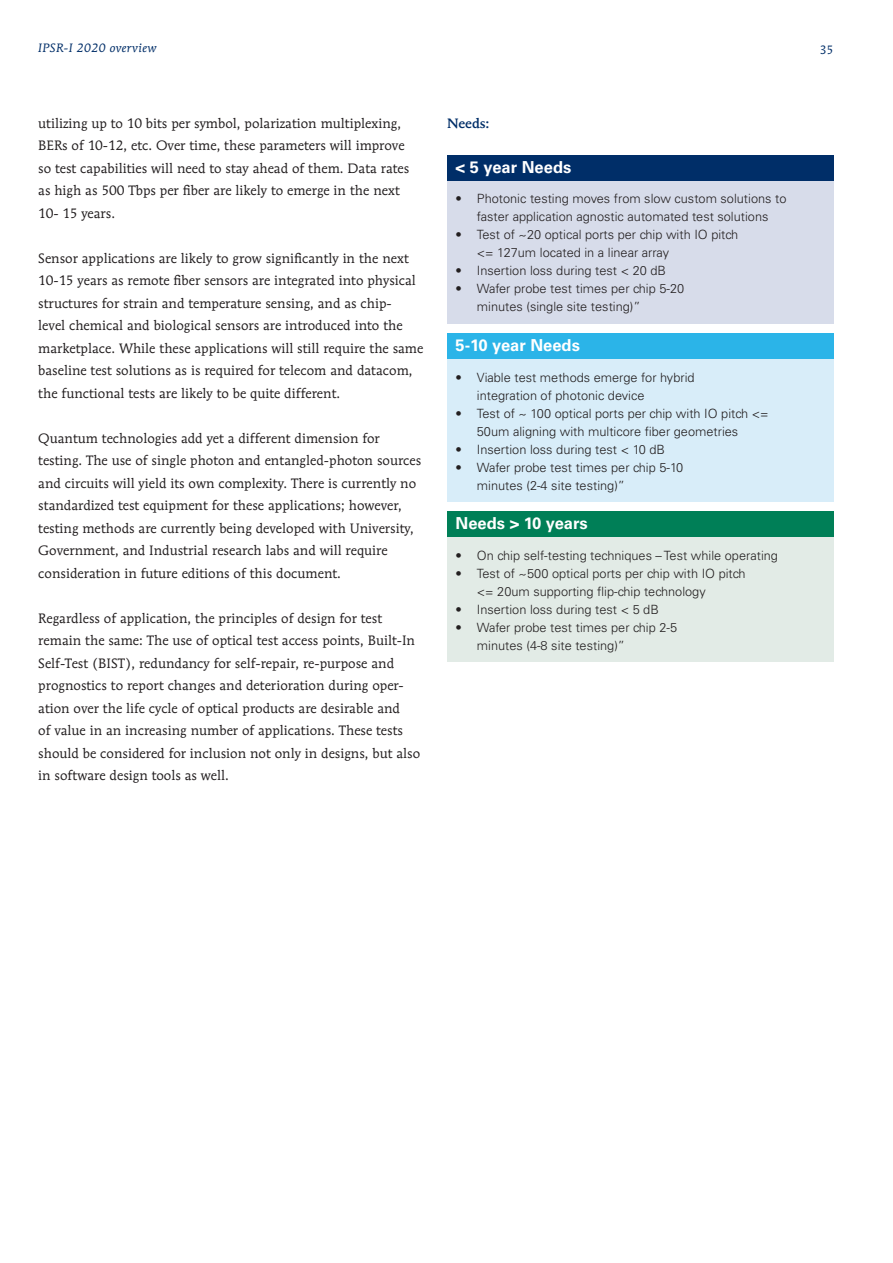
<style>
.page{position:relative;width:893px;height:1263px;background:#fff}
.page>*{position:absolute;margin:0;border:0;box-sizing:border-box;transform-origin:0 0}
.t1{font:700 16.5px "Univers LT Std";color:#fff}
.t2{font:13.5px/22.5px "Mendoza Roman Std";color:#231f20}
.t3{font:500 13.5px "Mendoza Roman Std";color:#002e68}
.t4{font:300 12.75px/18px "Univers LT Std";color:#231f20}
.t5{font:italic 12px "Mendoza Roman Std";letter-spacing:.03em;color:#002e68}
.t6{font:12px "Mendoza Roman Std";color:#002e68}
</style>
<div class="page">
<div style="left:447px;top:155px;width:386px;height:26px;background:#002e68"></div>
<div style="left:447px;top:181px;width:386px;height:52px;background:#d7dcea"></div>
<div style="left:447px;top:217px;width:386px;height:52px;background:#d7dcea"></div>
<div style="left:447px;top:253px;width:386px;height:34px;background:#d7dcea"></div>
<div style="left:447px;top:271px;width:386px;height:52px;background:#d7dcea"></div>
<div style="left:447px;top:333px;width:386px;height:27px;background:#2bb4e8"></div>
<div style="left:447px;top:360px;width:386px;height:52px;background:#d8edf9"></div>
<div style="left:447px;top:396px;width:386px;height:52px;background:#d8edf9"></div>
<div style="left:447px;top:432px;width:386px;height:34px;background:#d8edf9"></div>
<div style="left:447px;top:450px;width:386px;height:52px;background:#d8edf9"></div>
<div style="left:447px;top:511px;width:386px;height:27px;background:#007f57"></div>
<div style="left:447px;top:538px;width:386px;height:34px;background:#e2ebe6"></div>
<div style="left:447px;top:556px;width:386px;height:52px;background:#e2ebe6"></div>
<div style="left:447px;top:592px;width:386px;height:34px;background:#e2ebe6"></div>
<div style="left:447px;top:610px;width:386px;height:52px;background:#e2ebe6"></div>
<p class="t5" style="left:38px;top:41px;width:120px">IPSR-I 2020 overview</p>
<p class="t6" style="left:820px;top:43px;width:15px">35</p>
<p class="t2" style="left:38px;top:112px;width:373px">utilizing up to 10 bits per symbol, polarization multiplexing, BERs of 10-12, etc. Over time, these parameters will improve so test capabilities will need to stay ahead of them. Data rates as high as 500 Tbps per fiber are likely to emerge in the next 10- 15 years.</p>
<p class="t2" style="left:38px;top:247px;width:387px">Sensor applications are likely to grow significantly in the next 10-15 years as remote fiber sensors are integrated into physical structures for strain and temperature sensing, and as chip-<br>level chemical and biological sensors are introduced into the marketplace. While these applications will still require the same baseline test solutions as is required for telecom and datacom, the functional tests are likely to be quite different.</p>
<p class="t2" style="left:38px;top:427px;width:384px">Quantum technologies add yet a different dimension for testing. The use of single photon and entangled-photon sources and circuits will yield its own complexity. There is currently no standardized test equipment for these applications; however, testing methods are currently being developed with University, Government, and Industrial research labs and will require consideration in future editions of this document.</p>
<p class="t2" style="left:38px;top:607px;width:383px">Regardless of application, the principles of design for test remain the same: The use of optical test access points, Built-In Self-Test (BIST), redundancy for self-repair, re-purpose and prognostics to report changes and deterioration during oper&shy;ation over the life cycle of optical products are desirable and<br>of value in an increasing number of applications. These tests should be considered for inclusion not only in designs, but also in software design tools as well.</p>
<p class="t3" style="left:447px;top:115px;width:44px">Needs:</p>
<p class="t1" style="left:456px;top:157px;width:117px">&lt; 5 year Needs</p>
<p class="t4" style="left:456px;top:190px;width:332px;text-align:center">• Photonic testing moves from slow custom solutions to faster application agnostic automated test solutions</p>
<p class="t4" style="left:477px;top:226px;width:263px;text-indent:-21px">• Test of ~20 optical ports per chip with IO pitch &lt;= 127um located in a linear array</p>
<p class="t4" style="left:456px;top:262px;width:212px">• Insertion loss during test &lt; 20 dB</p>
<p class="t4" style="left:477px;top:280px;width:209px;text-indent:-21px">• Wafer probe test times per chip 5-20 minutes (single site testing)”</p>
<p class="t1" style="left:456px;top:335px;width:126px">5-10 year Needs</p>
<p class="t4" style="left:477px;top:368px;width:219px;text-indent:-21px">• Viable test methods emerge for hybrid integration of photonic device</p>
<p class="t4" style="left:477px;top:404px;width:293px;text-indent:-21px">• Test of ~ 100 optical ports per chip with IO pitch &lt;=<br>50um aligning with multicore fiber geometries</p>
<p class="t4" style="left:456px;top:440px;width:211px">• Insertion loss during test &lt; 10 dB</p>
<p class="t4" style="left:477px;top:458px;width:208px;text-indent:-21px">• Wafer probe test times per chip 5-10 minutes (2-4 site testing)”</p>
<p class="t1" style="left:456px;top:514px;width:134px">Needs &gt; 10 years</p>
<p class="t4" style="left:456px;top:546px;width:324px">• On chip self-testing techniques – Test while operating</p>
<p class="t4" style="left:477px;top:564px;width:270px;text-indent:-21px">• Test of ~500 optical ports per chip with IO pitch &lt;= 20um supporting flip-chip technology</p>
<p class="t4" style="left:456px;top:600px;width:205px">• Insertion loss during test &lt; 5 dB</p>
<p class="t4" style="left:477px;top:618px;width:202px;text-indent:-21px">• Wafer probe test times per chip 2-5 minutes (4-8 site testing)”</p>
</div>
